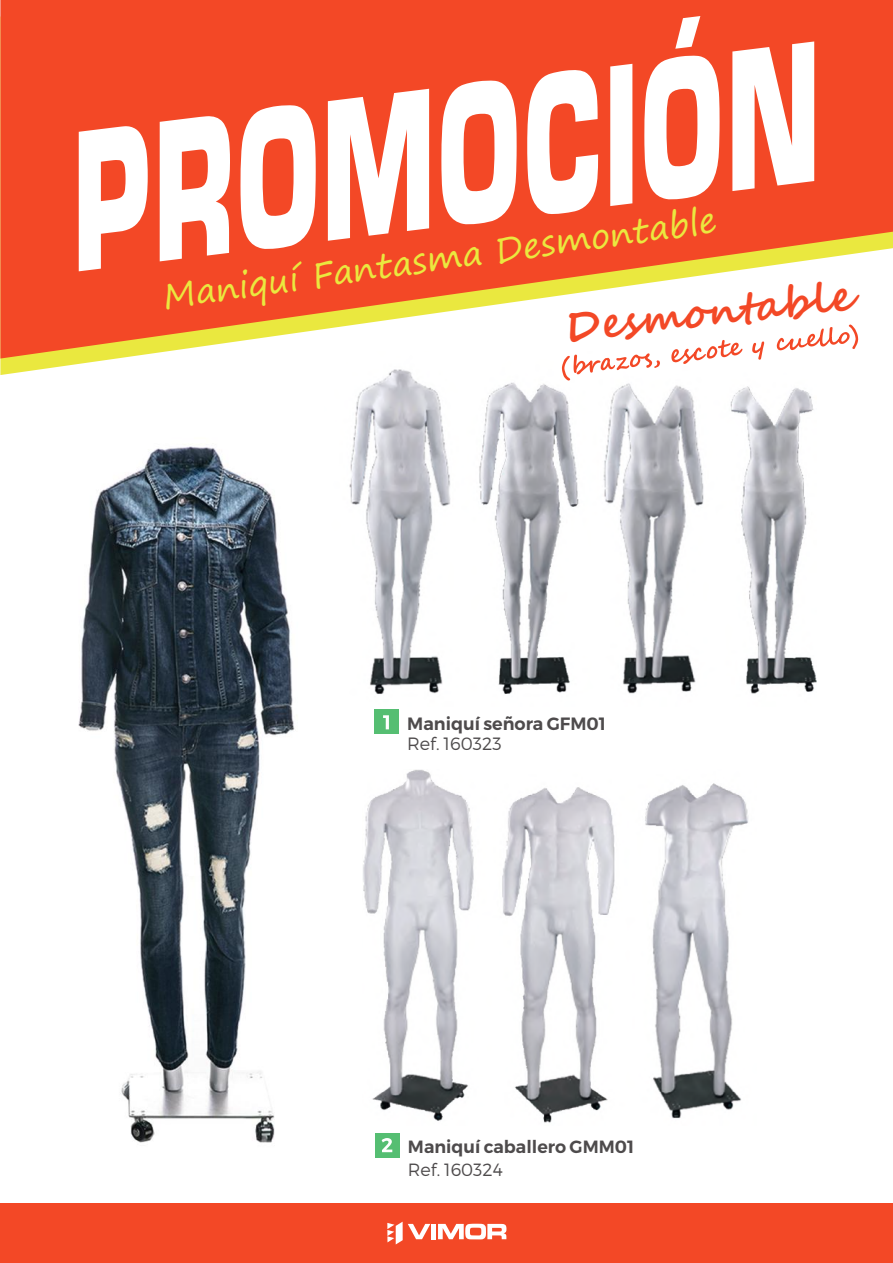
<style>
.page{position:relative;width:893px;height:1263px;background:#fff}
.page>*{position:absolute;margin:0;border:0;box-sizing:border-box;transform-origin:0 0}
.t1{font:700 42.45px "Segoe Script";color:#f34826}
.t2{font:34.65px "Segoe Print";color:#eae83f}
.t3{font:600 17.85px "Montserrat";color:#4e4b4c}
.t4{font:300 17.85px "Montserrat";color:#4e4b4c}
.t5{font:600 17.7px "Montserrat";color:#4e4b4c}
.t6{font:300 17.7px "Montserrat";color:#4e4b4c}
</style>
<div class="page">
<img style="left:349px;top:375px;width:468px;height:319px">
<div style="left:374px;top:709px;width:24px;height:25px;background:#55be72"></div>
<svg style="left:383px;top:715px;width:6px;height:14px"></svg>
<svg style="left:0;top:0;width:893px;height:358px;fill:#f34826"></svg>
<div style="left:0;top:1203px;width:893px;height:60px;background:#f34826"></div>
<svg style="left:387px;top:1221px;width:43px;height:23px"></svg>
<div style="left:431px;top:1224px;width:5px;height:15px;background:#fff"></div>
<svg style="left:438px;top:1224px;width:68px;height:15px"></svg>
<svg style="left:79px;top:126px;width:69px;height:145px"></svg>
<svg style="left:160px;top:116px;width:70px;height:145px"></svg>
<svg style="left:240px;top:105px;width:76px;height:144px"></svg>
<svg style="left:328px;top:89px;width:101px;height:152px"></svg>
<svg style="left:441px;top:80px;width:76px;height:144px"></svg>
<svg style="left:527px;top:69px;width:71px;height:145px"></svg>
<svg style="left:610px;top:64px;width:22px;height:142px"></svg>
<svg style="left:644px;top:16px;width:76px;height:184px"></svg>
<svg style="left:732px;top:41px;width:82px;height:150px"></svg>
<img style="left:78px;top:446px;width:217px;height:697px">
<svg style="left:562px;top:324px;width:296px;height:56px"></svg>
<img style="left:363px;top:769px;width:385px;height:354px">
<div style="left:375px;top:1133px;width:24px;height:24px;background:#55be72"></div>
<svg style="left:382px;top:1138px;width:10px;height:14px"></svg>
<p class="t2" style="left:159px;top:266px;width:560px;rotate:-8deg">Maniquí Fantasma Desmontable</p>
<p class="t1" style="left:561px;top:293px;width:292px;rotate:-6deg">Desmontable</p>
<p class="t3" style="left:407px;top:712px;width:200px">Maniquí señora GFM01</p>
<p class="t4" style="left:407px;top:733px;width:96px">Ref. 160323</p>
<p class="t5" style="left:408px;top:1136px;width:228px">Maniquí caballero GMM01</p>
<p class="t6" style="left:408px;top:1159px;width:96px">Ref. 160324</p>
</div>
